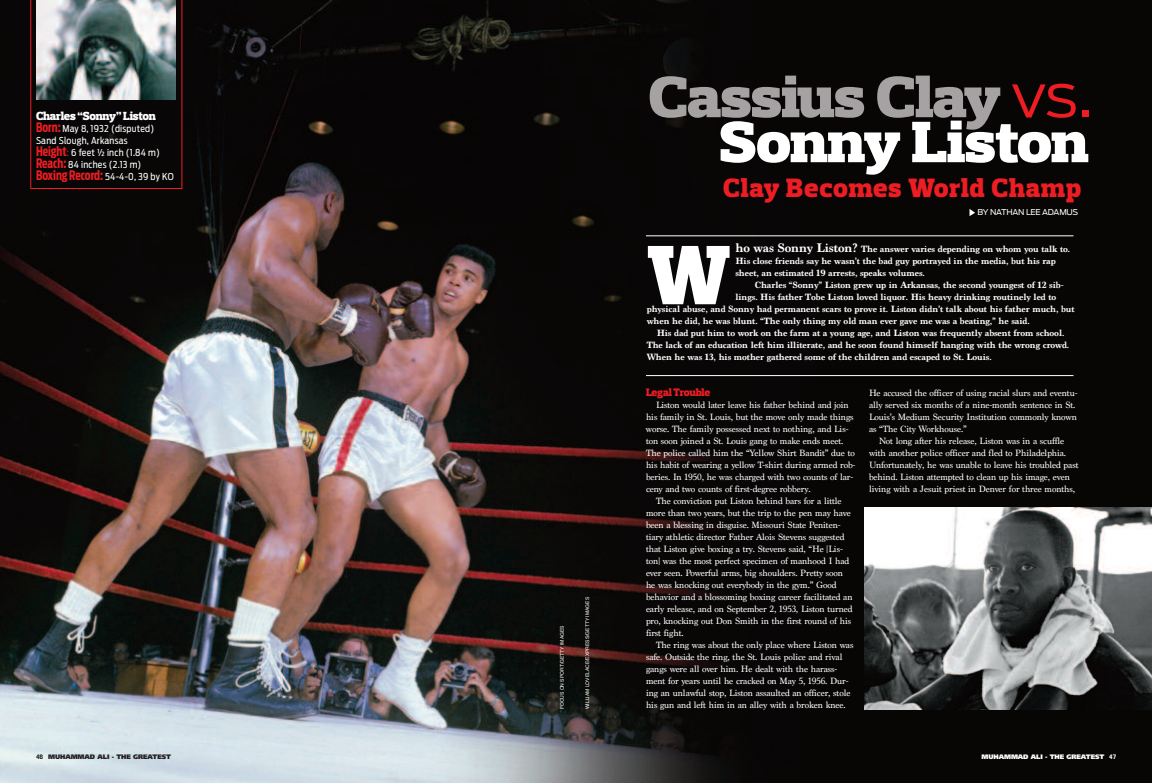
<style>
.page{position:relative;width:1152px;height:783px;background:#fff}
.page>*{position:absolute;margin:0;border:0;box-sizing:border-box;transform-origin:0 0}
.t1{font:900 85.1px "Prelo Slab";color:#fff}
.t2{font:900 59.4px "Prelo Slab";letter-spacing:-.01em;color:#fff;scale:1.08 1}
.t3{font:300 59.4px "Antenna";color:#ee1d23;scale:1.08 1}
.t4{font:900 27px "Prelo Slab";letter-spacing:.03em;color:#ee1d23}
.t5{font:700 13px "Antenna Extra Cond";color:#ee1d23}
.t6{font:900 12px "Prelo Slab";letter-spacing:-.015em;color:#fff}
.t7{font:900 11px "Prelo Slab";letter-spacing:-.03em;color:#ee1d23}
.t8{font:9.5px/12px "Marion";letter-spacing:-.01em;color:#fff}
.t9{font:700 9.5px/12px "Marion";letter-spacing:-.01em;color:#fff}
.t10{font:9.5px/12px "Antenna Cond";letter-spacing:.025em;color:#fff}
.t11{font:8px "Antenna";letter-spacing:-.025em;color:#fff}
.t12{font:900 6.5px "Frutiger";letter-spacing:-.01em;color:#231f20}
.t13{font:900 6.5px "Frutiger";letter-spacing:-.01em;color:#fff}
.t14{font:5px "Helvetica";color:#fff}
.s1{font-family:"Antenna Extra Cond";font-weight:700;font-size:13px;color:#ee1d23}
.s2{color:#ee1d23}
.s3{font-family:"Antenna Cond";font-weight:400;font-size:9.5px;color:#fff}
.s4{font-size:13px}
.s5{font-family:"Octin College Rg";font-weight:700}
</style>
<div class="page">
<img style="left:0;top:0;width:1152px;height:783px">
<img style="left:650px;top:76px;width:350px;height:54px">
<svg style="left:970px;top:209px;width:5px;height:7px"></svg>
<hr style="left:646px;top:236px;width:428px;height:1px;background:#fff">
<hr style="left:646px;top:375px;width:428px;height:1px;background:#fff">
<img style="left:864px;top:508px;width:288px;height:201px">
<div style="left:30px;top:0;width:152px;height:189px;background:#080606"></div>
<img style="left:36px;top:0;width:140px;height:99px">
<p class="t6" style="left:36px;top:112px;width:121px">Charles “Sonny” Liston</p>
<p class="t10" style="left:36px;top:123px;width:125px"><span class="s1">Born:</span>May 8, 1932 (disputed)<br>Sand Slough, Arkansas<br><span class="s1">Height</span><span class="s2">:</span> 6 feet ½ inch (1.84 m)<br><span class="s1">Reach:</span>84 inches (2.13 m)</p>
<h3 class="t5" style="left:36px;top:170px;width:139px">BoxingRecord: <span class="s3">54-4-0, 39 by KO</span></h3>
<p class="t14" style="left:559px;top:709px;width:85px;rotate:-90deg">FOCUS ON SPORT/GETTY IMAGES</p>
<p class="t14" style="left:585px;top:709px;width:114px;rotate:-90deg">WILLIAM LOVELACE/EXPRESS/GETTY IMAGES</p>
<h2 class="t3" style="left:1011px;top:60px;width:77px">vs.</h2>
<h2 class="t2" style="left:719px;top:122px;width:344px">Sonny Liston</h2>
<h3 class="t4" style="left:723px;top:179px;width:360px">Clay Becomes World Champ</h3>
<p class="t11" style="left:977px;top:209px;width:102px">BY NATHAN LEE ADAMUS</p>
<p class="t9" style="left:735px;top:243px;width:336px"><span class="s4">ho was Sonny Liston?</span> The answer varies depending on whom you talk to.<br>His close friends say he wasn’t the bad guy portrayed in the media, but his rap sheet, an estimated 19 arrests, speaks volumes.</p>
<p class="t9" style="left:755px;top:279px;width:310px">Charles “Sonny” Liston grew up in Arkansas, the second youngest of 12 sib-</p>
<p class="t9" style="left:735px;top:291px;width:322px">lings. His father Tobe Liston loved liquor. His heavy drinking routinely led to</p>
<p class="t9" style="left:647px;top:303px;width:430px">physical abuse, and Sonny had permanent scars to prove it. Liston didn’t talk about his father much, but</p>
<p class="t9" style="left:647px;top:315px;width:384px">when he did, he was blunt. “The only thing my old man ever gave me was a beating,” he said.</p>
<p class="t9" style="left:657px;top:327px;width:409px">His dad put him to work on the farm at a young age, and Liston was frequently absent from school.</p>
<p class="t9" style="left:647px;top:339px;width:424px">The lack of an education left him illiterate, and he soon found himself hanging with the wrong crowd.</p>
<p class="t9" style="left:647px;top:351px;width:347px">When he was 13, his mother gathered some of the children and escaped to St. Louis.</p>
<h1 class="t1" style="left:647px;top:246px;width:85px">W</h1>
<p class="t7" style="left:646px;top:389px;width:66px">Legal Trouble</p>
<p class="t8" style="left:646px;top:399px;width:211px;text-indent:10px">Liston would later leave his father behind and join his family in St. Louis, but the move only made things worse. The family possessed next to nothing, and Lis&shy;ton soon joined a St. Louis gang to make ends meet.<br>The police called him the “Yellow Shirt Bandit” due to his habit of wearing a yellow T-shirt during armed rob&shy;beries. In 1950, he was charged with two counts of lar&shy;ceny and two counts of first-degree robbery.</p>
<p class="t8" style="left:646px;top:495px;width:208px;text-indent:10px">The conviction put Liston behind bars for a little more than two years, but the trip to the pen may have been a blessing in disguise. Missouri State Peniten&shy;tiary athletic director Father Alois Stevens suggested that Liston give boxing a try. Stevens said, “He [Lis&shy;ton] was the most perfect specimen of manhood I had ever seen. Powerful arms, big shoulders. Pretty soon he was knocking out everybody in the gym.” Good behavior and a blossoming boxing career facilitated an early release, and on September 2, 1953, Liston turned pro, knocking out Don Smith in the first round of his first fight.</p>
<p class="t8" style="left:646px;top:639px;width:209px;text-indent:10px">The ring was about the only place where Liston was safe. Outside the ring, the St. Louis police and rival gangs were all over him. He dealt with the harass&shy;ment for years until he cracked on May 5, 1956. Dur&shy;ing an unlawful stop, Liston assaulted an officer, stole his gun and left him in an alley with a broken knee.</p>
<p class="t8" style="left:869px;top:387px;width:210px">He accused the officer of using racial slurs and eventu&shy;ally served six months of a nine-month sentence in St.<br>Louis’s Medium Security Institution commonly known as “The City Workhouse.”</p>
<p class="t8" style="left:869px;top:435px;width:211px;text-indent:10px">Not long after his release, Liston was in a scuffle with another police officer and fled to Philadelphia.<br>Unfortunately, he was unable to leave his troubled past behind. Liston attempted to clean up his image, even living with a Jesuit priest in Denver for three months,</p>
<p class="t12" style="left:36px;top:754px;width:137px"><span class="s5">46</span> MUHAMMAD ALI - THE GREATEST</p>
<p class="t13" style="left:982px;top:754px;width:136px">MUHAMMAD ALI - THE GREATEST <span class="s5">47</span></p>
</div>
